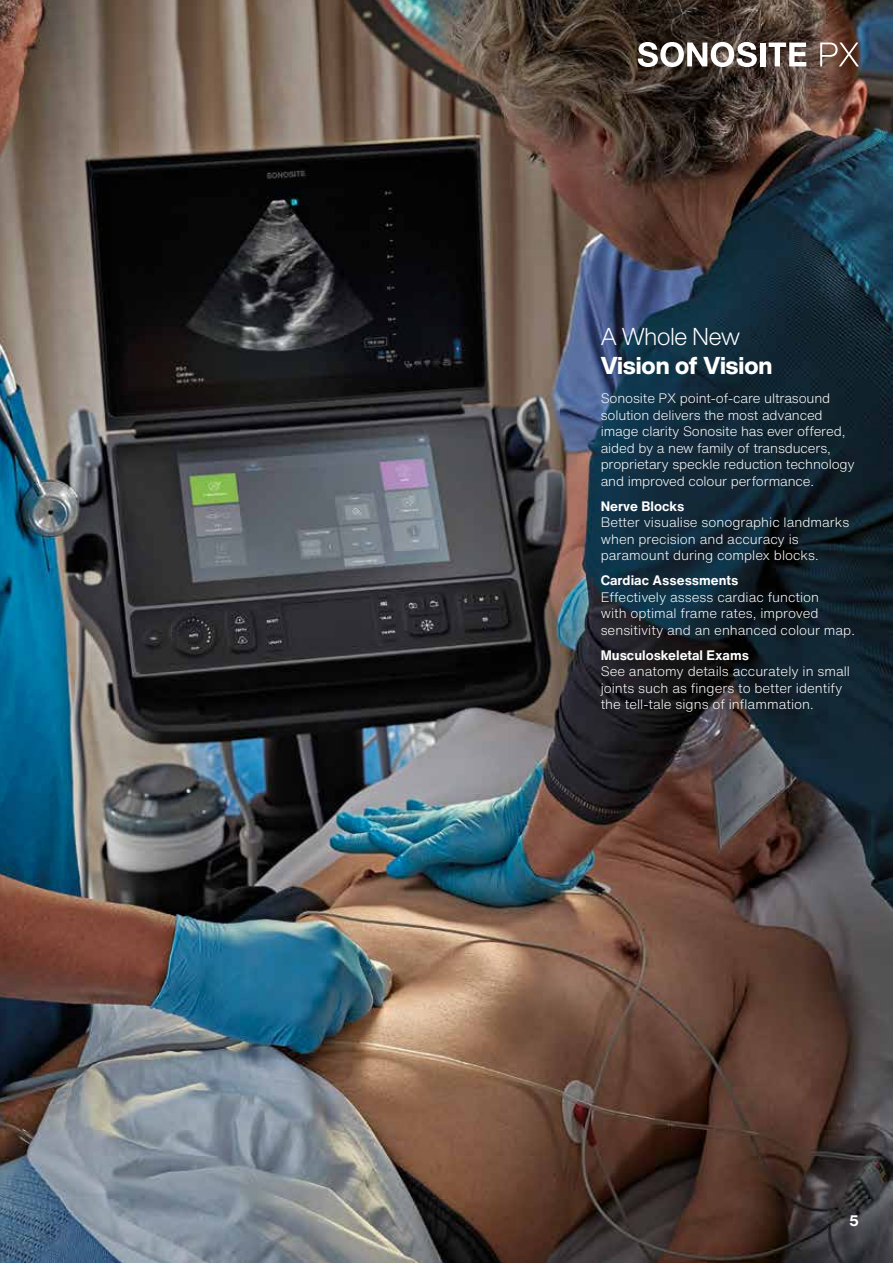
<style>
.page{position:relative;width:893px;height:1263px;background:#fff}
.page>*{position:absolute;margin:0;border:0;box-sizing:border-box;transform-origin:0 0}
.t1{font:800 24px "Helvetica Now Display";color:#fff}
.t2{font:300 24px "Helvetica Now Display";color:#fff}
.t3{font:700 15px "Helvetica Now Text";color:#fff}
.t4{font:300 13.5px/16.5px "Helvetica Now Text";color:#fff}
.t5{font:700 13.5px "Helvetica Now Text";color:#fff}
</style>
<div class="page">
<img style="left:0;top:0;width:893px;height:1263px">
<svg style="left:638px;top:42px;width:119px;height:25px"></svg>
<div style="left:760px;top:43px;width:5px;height:23px;background:#fff"></div>
<svg style="left:769px;top:43px;width:37px;height:23px"></svg>
<svg style="left:820px;top:43px;width:39px;height:23px"></svg>
<h1 class="t2" style="left:601px;top:320px;width:141px">A Whole New</h1>
<h1 class="t1" style="left:601px;top:349px;width:173px">Vision of Vision</h1>
<p class="t4" style="left:601px;top:389px;width:256px">Sonosite PX point-of-care ultrasound solution delivers the most advanced image clarity Sonosite has ever offered, aided by a new family of transducers, proprietary speckle reduction technology and improved colour performance.</p>
<p class="t5" style="left:601px;top:496px;width:85px">Nerve Blocks</p>
<p class="t4" style="left:601px;top:513px;width:250px">Better visualise sonographic landmarks when precision and accuracy is paramount during complex blocks.</p>
<p class="t5" style="left:601px;top:570px;width:139px">Cardiac Assessments</p>
<p class="t4" style="left:601px;top:588px;width:256px">Effectively assess cardiac function<br>with optimal frame rates, improved sensitivity and an enhanced colour map.</p>
<p class="t5" style="left:601px;top:645px;width:150px">Musculoskeletal Exams</p>
<p class="t4" style="left:601px;top:662px;width:251px">See anatomy details accurately in small joints such as fingers to better identify the tell-tale signs of inflammation.</p>
<p class="t3" style="left:849px;top:1210px;width:11px">5</p>
</div>
